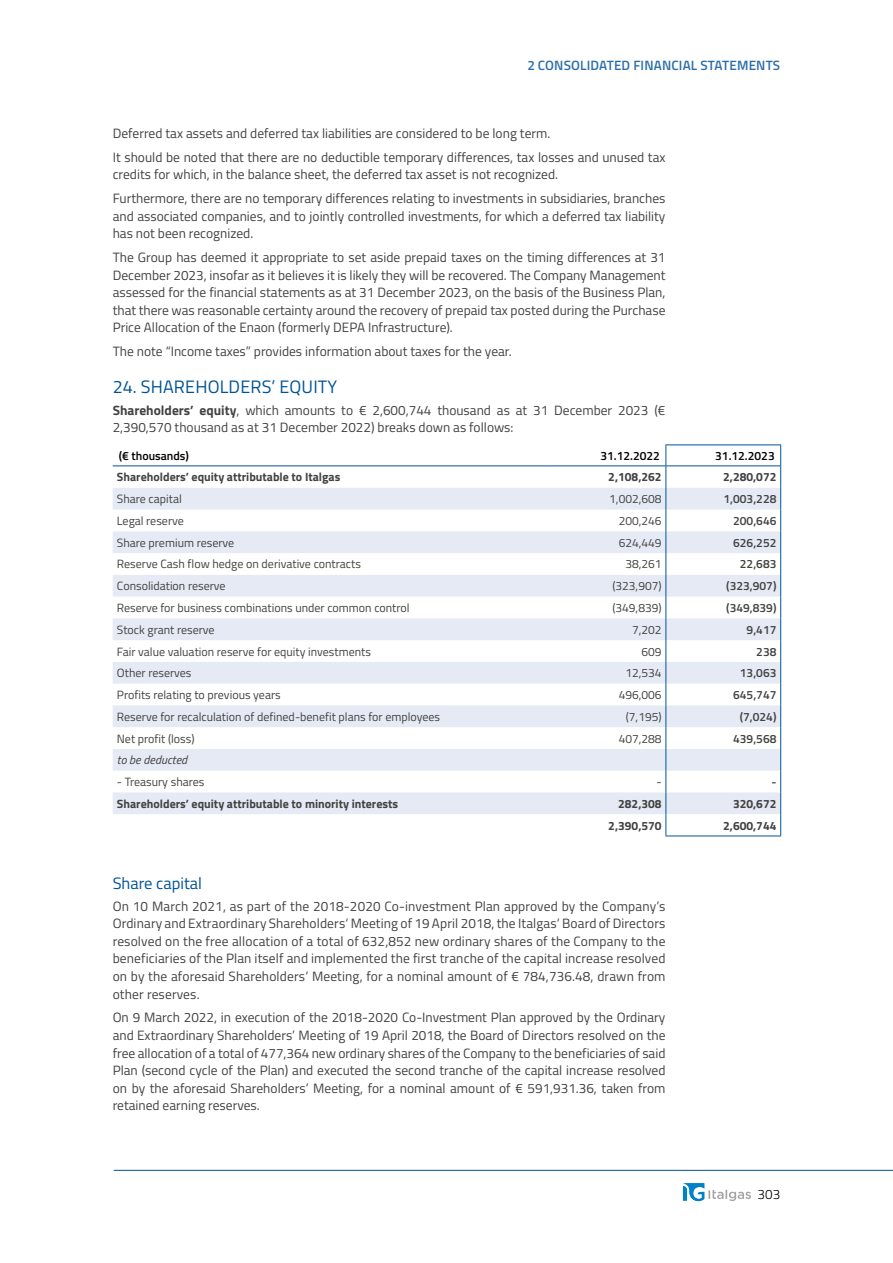
<style>
.page{position:relative;width:893px;height:1263px;background:#fff}
.page>*{position:absolute;margin:0;border:0;box-sizing:border-box;transform-origin:0 0}
.t1{font:18px "Titillium";letter-spacing:.01em;color:#005496}
.t2{font:16.5px "Titillium";color:#005496}
.body{font:13.5px/17.5px "Titillium";color:#424241;text-align:justify}
.body__10{font:13.5px/17.5px "Titillium";letter-spacing:.01em;color:#424241;text-align:justify}
.t3{font:600 13.5px "Titillium";letter-spacing:.01em;color:#2d6eaa}
.t4{font:300 13.5px "Titillium";color:#000}
.Table_sx{font:12px "Titillium";color:#424241}
.Table_sx-2{font:700 12px "Titillium";color:#424241}
.Table_dx{font:12px "Titillium";color:#424241}
.Table_Total_dx{font:600 12px "Titillium";color:#424241}
.Table_Total_dx-2{font:700 12px "Titillium";color:#424241}
.Table_Title_dx{font:600 12px "Titillium";color:#000}
.Table_sx-3{font:italic 12px "Titillium";color:#424241}
.Table_dx-2{font:700 12px "Titillium";color:#424241}
.s1{font-weight:700}
</style>
<div class="page">
<hr style="left:114px;top:1170px;width:779px;height:1px;background:#005496">
<svg style="left:683px;top:1183px;width:68px;height:18px"></svg>
<svg style="left:113px;top:488px;width:667px;height:326px;fill:#e6eaf5"></svg>
<hr style="left:113px;top:466px;width:438px;height:1px;background:#005496">
<hr style="left:551px;top:466px;width:114px;height:1px;background:#005496">
<hr style="left:666px;top:466px;width:114px;height:1px;background:#005496">
<hr style="left:665px;top:444px;width:116px;height:1px;background:#005496">
<svg style="left:665px;top:445px;width:1px;height:390px"></svg>
<svg style="left:780px;top:445px;width:1px;height:390px"></svg>
<hr style="left:665px;top:835px;width:116px;height:1px;background:#005496">
<p class="t3" style="left:527px;top:55px;width:254px">2 CONSOLIDATED FINANCIAL STATEMENTS</p>
<p class="body" style="left:113px;top:124px;width:439px">Deferred tax assets and deferred tax liabilities are considered to be long term.</p>
<p class="body" style="left:113px;top:147px;width:554px">It should be noted that there are no deductible temporary differences, tax losses and unused tax credits for which, in the balance sheet, the deferred tax asset is not recognized.</p>
<p class="body" style="left:113px;top:189px;width:554px">Furthermore, there are no temporary differences relating to investments in subsidiaries, branches and associated companies, and to jointly controlled investments, for which a deferred tax liability has not been recognized.</p>
<p class="body" style="left:113px;top:248px;width:554px">The Group has deemed it appropriate to set aside prepaid taxes on the timing differences at 31<br>December 2023, insofar as it believes it is likely they will be recovered. The Company Management assessed for the financial statements as at 31 December 2023, on the basis of the Business Plan, that there was reasonable certainty around the recovery of prepaid tax posted during the Purchase Price Allocation of the Enaon (formerly DEPA Infrastructure).</p>
<p class="body" style="left:113px;top:342px;width:401px">The note “Income taxes” provides information about taxes for the year.</p>
<h4 class="t1" style="left:113px;top:373px;width:226px">24. SHAREHOLDERS’ EQUITY</h4>
<p class="body" style="left:113px;top:400px;width:554px"><span class="s1">Shareholders’ equity</span>, which amounts to € 2,600,744 thousand as at 31 December 2023 (€<br>2,390,570 thousand as at 31 December 2022) breaks down as follows:</p>
<p class="Table_Title_dx" style="left:119px;top:447px;width:72px">(€ thousands)</p>
<p class="Table_Title_dx" style="left:600px;top:447px;width:61px">31.12.2022</p>
<p class="Table_Title_dx" style="left:715px;top:447px;width:61px">31.12.2023</p>
<p class="Table_sx-2" style="left:117px;top:468px;width:225px">Shareholders’ equity attributable to Italgas</p>
<p class="Table_Total_dx-2" style="left:608px;top:468px;width:55px">2,108,262</p>
<p class="Table_Total_dx-2" style="left:723px;top:468px;width:55px">2,280,072</p>
<p class="Table_sx" style="left:117px;top:490px;width:66px">Share capital</p>
<p class="Table_dx" style="left:609px;top:490px;width:54px">1,002,608</p>
<p class="Table_Total_dx" style="left:723px;top:490px;width:54px">1,003,228</p>
<p class="Table_sx" style="left:117px;top:512px;width:68px">Legal reserve</p>
<p class="Table_dx" style="left:619px;top:512px;width:44px">200,246</p>
<p class="Table_Total_dx" style="left:733px;top:512px;width:45px">200,646</p>
<p class="Table_sx" style="left:117px;top:534px;width:119px">Share premium reserve</p>
<p class="Table_dx" style="left:619px;top:534px;width:44px">624,449</p>
<p class="Table_Total_dx" style="left:733px;top:533px;width:45px">626,252</p>
<p class="Table_sx" style="left:117px;top:555px;width:246px">Reserve Cash flow hedge on derivative contracts</p>
<p class="Table_dx" style="left:625px;top:555px;width:38px">38,261</p>
<p class="Table_Total_dx" style="left:740px;top:555px;width:38px">22,683</p>
<p class="Table_sx" style="left:117px;top:577px;width:110px">Consolidation reserve</p>
<p class="Table_dx" style="left:612px;top:577px;width:51px">(323,907)</p>
<p class="Table_Total_dx" style="left:726px;top:577px;width:52px">(323,907)</p>
<p class="Table_sx" style="left:117px;top:599px;width:294px">Reserve for business combinations under common control</p>
<p class="Table_dx" style="left:612px;top:599px;width:51px">(349,839)</p>
<p class="Table_Total_dx" style="left:726px;top:599px;width:52px">(349,839)</p>
<p class="Table_sx" style="left:117px;top:621px;width:99px">Stock grant reserve</p>
<p class="Table_dx" style="left:632px;top:621px;width:31px">7,202</p>
<p class="Table_Total_dx" style="left:747px;top:620px;width:31px">9,417</p>
<p class="Table_sx" style="left:117px;top:642px;width:256px">Fair value valuation reserve for equity investments</p>
<p class="Table_dx" style="left:641px;top:642px;width:22px">609</p>
<p class="Table_Total_dx" style="left:756px;top:642px;width:22px">238</p>
<p class="Table_sx" style="left:117px;top:664px;width:76px">Other reserves</p>
<p class="Table_dx" style="left:625px;top:664px;width:38px">12,534</p>
<p class="Table_Total_dx" style="left:740px;top:664px;width:38px">13,063</p>
<p class="Table_sx" style="left:117px;top:686px;width:165px">Profits relating to previous years</p>
<p class="Table_dx" style="left:619px;top:686px;width:44px">496,006</p>
<p class="Table_Total_dx" style="left:733px;top:686px;width:45px">645,747</p>
<p class="Table_sx" style="left:117px;top:708px;width:325px">Reserve for recalculation of defined-benefit plans for employees</p>
<p class="Table_dx" style="left:626px;top:708px;width:37px">(7,195)</p>
<p class="Table_Total_dx" style="left:740px;top:708px;width:38px">(7,024)</p>
<p class="Table_sx" style="left:117px;top:729px;width:79px">Net profit (loss)</p>
<p class="Table_dx" style="left:619px;top:729px;width:44px">407,288</p>
<p class="Table_Total_dx" style="left:733px;top:729px;width:45px">439,568</p>
<p class="Table_sx-3" style="left:117px;top:751px;width:72px">to be deducted</p>
<p class="Table_sx" style="left:117px;top:773px;width:89px">- Treasury shares</p>
<p class="Table_dx" style="left:656px;top:773px;width:7px">-</p>
<p class="Table_Total_dx" style="left:771px;top:773px;width:7px">-</p>
<p class="Table_sx-2" style="left:117px;top:794px;width:283px">Shareholders’ equity attributable to minority interests</p>
<p class="Table_Total_dx-2" style="left:618px;top:794px;width:45px">282,308</p>
<p class="Table_Total_dx-2" style="left:733px;top:794px;width:45px">320,672</p>
<p class="Table_dx-2" style="left:608px;top:816px;width:55px">2,390,570</p>
<p class="Table_Total_dx-2" style="left:723px;top:816px;width:55px">2,600,744</p>
<h5 class="t2" style="left:113px;top:871px;width:91px">Share capital</h5>
<p class="body__10" style="left:113px;top:897px;width:554px">On 10 March 2021, as part of the 2018-2020 Co-investment Plan approved by the Company’s Ordinary and Extraordinary Shareholders‘ Meeting of 19 April 2018, the Italgas‘ Board of Directors resolved on the free allocation of a total of 632,852 new ordinary shares of the Company to the beneficiaries of the Plan itself and implemented the first tranche of the capital increase resolved on by the aforesaid Shareholders‘ Meeting, for a nominal amount of € 784,736.48, drawn from other reserves.</p>
<p class="body" style="left:113px;top:1008px;width:554px">On 9 March 2022, in execution of the 2018-2020 Co-Investment Plan approved by the Ordinary and Extraordinary Shareholders’ Meeting of 19 April 2018, the Board of Directors resolved on the free allocation of a total of 477,364 new ordinary shares of the Company to the beneficiaries of said Plan (second cycle of the Plan) and executed the second tranche of the capital increase resolved on by the aforesaid Shareholders’ Meeting, for a nominal amount of € 591,931.36, taken from retained earning reserves.</p>
<p class="t4" style="left:758px;top:1184px;width:24px">303</p>
</div>
